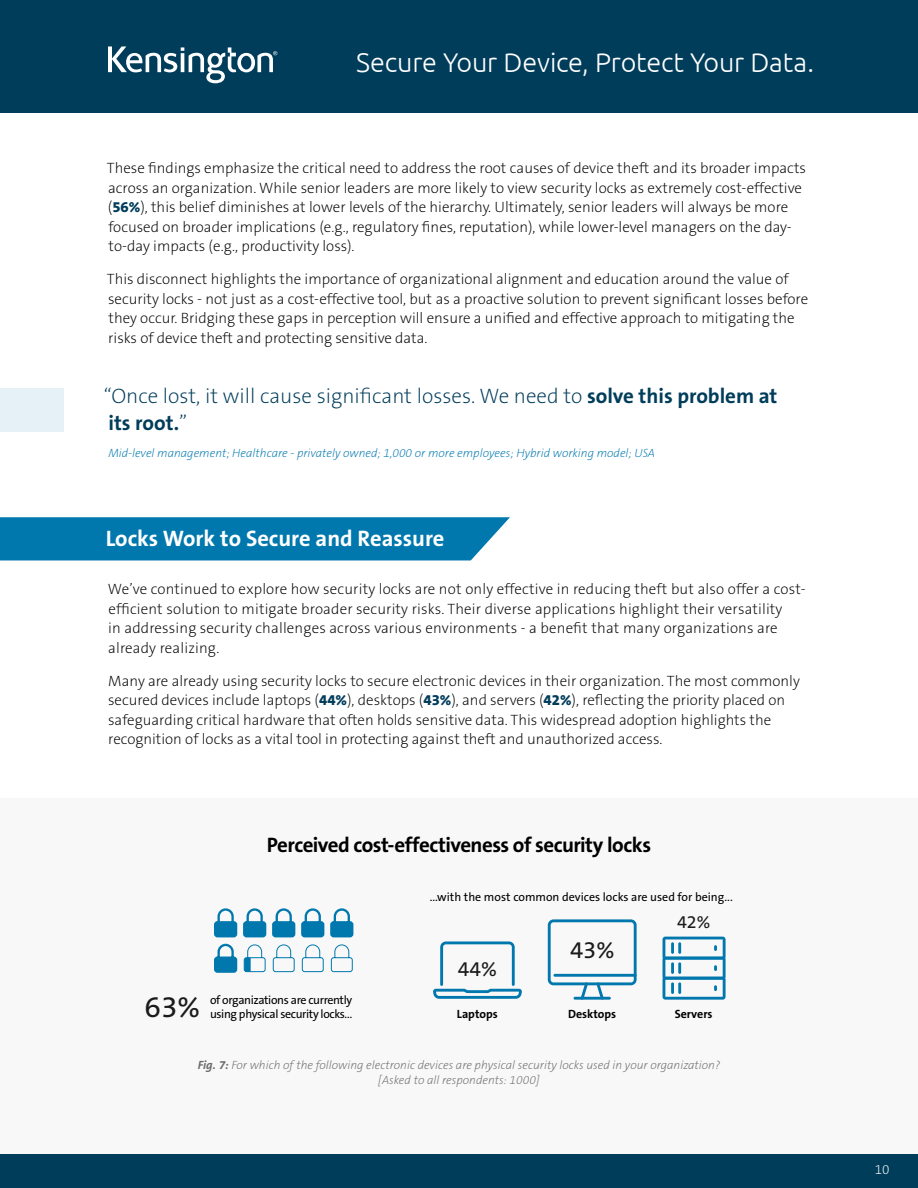
<style>
.page{position:relative;width:918px;height:1188px;background:#fff}
.page>*{position:absolute;margin:0;border:0;box-sizing:border-box;transform-origin:0 0}
.t1{font:30px "The Sans KENSINGTON5 Rg";color:#1b1b1b}
.t2{font:300 27px "Ubuntu";letter-spacing:-.005em;color:#fff}
.t3{font:24px "The Sans KENSINGTON5 Rg";color:#1b1b1b}
.t4{font:22.5px "The Sans KENSINGTON7 Bd";color:#fff}
.t5{font:21px "The Sans KENSINGTON2 XL";color:#003d5b}
.t6{font:21px "The Sans KENSINGTON7 Bd";letter-spacing:-.025em;color:#000}
.t7{font:21px "The Sans KENSINGTON7 Bd";color:#003d5b}
.t8{font:21px "The Sans KENSINGTON5 Rg";color:#1b1b1b}
.t9{font:18px "The Sans KENSINGTON5 Rg";color:#1b1b1b}
.t10{font:15px/19.5px "The Sans KENSINGTON2 XL";color:#000}
.t11{font:13.5px "The Sans KENSINGTON2 XL";color:#fff}
.t12{font:italic 12px/15px "The Sans KENSINGTON2 XL";color:#6b6b6b;text-align:center}
.t13{font:italic 12px "The Sans KENSINGTON2 XL";color:#0078ae}
.t14{font:12px/14.4px "The Sans KENSINGTON5 Rg";letter-spacing:-.03em;color:#000}
.t15{font:12px "The Sans KENSINGTON5 Rg";color:#000}
.t16{font:12px "The Sans KENSINGTON7 Bd";color:#000}
.s1{font-family:"The Sans KENSINGTON8 XB";color:#003d5b}
.s2{font-family:"The Sans KENSINGTON7 Bd"}
.s3{font-family:"The Sans KENSINGTON2 XL"}
</style>
<div class="page">
<div style="left:0;top:0;width:918px;height:113px;background:#003d5b"></div>
<svg style="left:108px;top:46px;width:169px;height:37px"></svg>
<div style="left:0;top:1154px;width:918px;height:34px;background:#003d5b"></div>
<div style="left:0;top:798px;width:918px;height:356px;background:#f8f8f8"></div>
<div style="left:0;top:389px;width:63px;height:43px;background:#e6f1f7"></div>
<div style="left:0;top:517px;width:510px;height:43px;background:#0078ae"></div>
<svg style="left:548px;top:919px;width:89px;height:81px"></svg>
<svg style="left:433px;top:941px;width:89px;height:58px"></svg>
<svg style="left:663px;top:937px;width:63px;height:63px"></svg>
<svg style="left:214px;top:908px;width:140px;height:65px"></svg>
<h2 class="t2" style="left:356px;top:46px;width:459px">Secure Your Device, Protect Your Data.</h2>
<p class="t10" style="left:107px;top:159px;width:701px">These findings emphasize the critical need to address the root causes of device theft and its broader impacts across an organization. While senior leaders are more likely to view security locks as extremely cost-effective (<span class="s1">56%</span>), this belief diminishes at lower levels of the hierarchy. Ultimately, senior leaders will always be more focused on broader implications (e.g., regulatory fines, reputation), while lower-level managers on the day&shy;to-day impacts (e.g., productivity loss).</p>
<p class="t10" style="left:107px;top:270px;width:703px">This disconnect highlights the importance of organizational alignment and education around the value of security locks - not just as a cost-effective tool, but as a proactive solution to prevent significant losses before they occur. Bridging these gaps in perception will ensure a unified and effective approach to mitigating the risks of device theft and protecting sensitive data.</p>
<h3 class="t5" style="left:104px;top:385px;width:675px">“Once lost, it will cause significant losses. We need to <span class="s2">solve this problem at</span></h3>
<h3 class="t7" style="left:108px;top:412px;width:80px">its root.<span class="s3">”</span></h3>
<p class="t13" style="left:108px;top:446px;width:548px">Mid-level management; Healthcare - privately owned; 1,000 or more employees; Hybrid working model; USA</p>
<h3 class="t4" style="left:106px;top:526px;width:340px">Locks Work to Secure and Reassure</h3>
<p class="t10" style="left:108px;top:580px;width:699px">We’ve continued to explore how security locks are not only effective in reducing theft but also offer a cost&shy;efficient solution to mitigate broader security risks. Their diverse applications highlight their versatility<br>in addressing security challenges across various environments - a benefit that many organizations are already realizing.</p>
<p class="t10" style="left:108px;top:671px;width:693px">Many are already using security locks to secure electronic devices in their organization. The most commonly secured devices include laptops (<span class="s1">44%</span>), desktops (<span class="s1">43%</span>), and servers (<span class="s1">42%</span>), reflecting the priority placed on safeguarding critical hardware that often holds sensitive data. This widespread adoption highlights the recognition of locks as a vital tool in protecting against theft and unauthorized access.</p>
<h3 class="t6" style="left:267px;top:834px;width:386px">Perceived cost-effectiveness of security locks</h3>
<p class="t15" style="left:430px;top:891px;width:305px">...with the most common devices locks are used for being...</p>
<h1 class="t1" style="left:145px;top:991px;width:57px">63%</h1>
<p class="t14" style="left:210px;top:993px;width:144px">of organizations are currently using physical security locks…</p>
<h3 class="t8" style="left:458px;top:958px;width:40px">44%</h3>
<h3 class="t3" style="left:570px;top:937px;width:46px">43%</h3>
<p class="t9" style="left:677px;top:912px;width:35px">42%</p>
<p class="t16" style="left:457px;top:1007px;width:42px">Laptops</p>
<p class="t16" style="left:568px;top:1007px;width:50px">Desktops</p>
<p class="t16" style="left:675px;top:1007px;width:39px">Servers</p>
<p class="t12" style="left:198px;top:1058px;width:524px"><span class="s2">Fig. 7:</span> For which of the following electronic devices are physical security locks used in your organization? [Asked to all respondents: 1000]</p>
<p class="t11" style="left:875px;top:1162px;width:16px">10</p>
</div>
